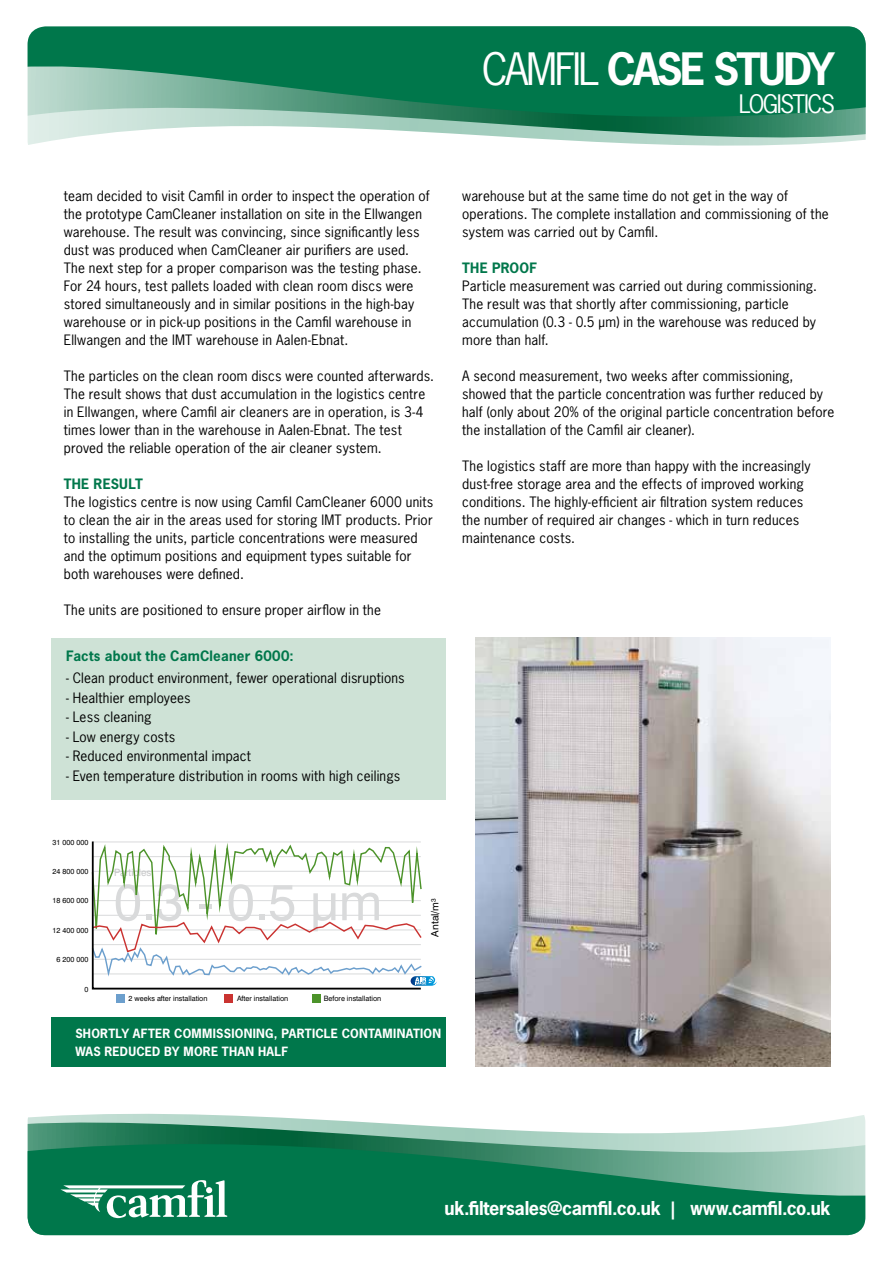
<style>
.page{position:relative;width:893px;height:1263px;background:#fff}
.page>*{position:absolute;margin:0;border:0;box-sizing:border-box;transform-origin:0 0}
.t1{font:700 42px "News Gothic Std";letter-spacing:-.065em;color:#fff}
.t2{font:24px "News Gothic Std";letter-spacing:-.065em;color:#fff}
.t3{font:700 18px "News Gothic Std";letter-spacing:-.015em;color:#fff}
.t4{font:13.5px/18px "News Gothic Std";letter-spacing:.015em;color:#000}
.t5{font:700 13.5px "News Gothic Std";letter-spacing:.02em;color:#00774b}
.t6{font:700 12px/18px "News Gothic Std";letter-spacing:.025em;color:#fff}
.t7{font:10.05px "Swiss 721 BT";color:#c6c7c8}
.t8{font:10.05px "Swiss 721 BT";color:#000}
.t9{font:7.35px "Swiss 721 BT";color:#000}
.s1{font-weight:400}
</style>
<div class="page">
<svg style="left:28px;top:1115px;width:837px;height:120px;background:#409676"></svg>
<svg style="left:60px;top:1179px;width:168px;height:39px"></svg>
<div style="left:51px;top:638px;width:395px;height:161px;background:#cee2d6"></div>
<svg style="left:28px;top:142px;width:808px;height:4px"></svg>
<svg style="left:28px;top:26px;width:838px;height:116px;background:#389270"></svg>
<div style="left:51px;top:1017px;width:395px;height:50px;background:#00774b"></div>
<img style="left:475px;top:638px;width:356px;height:429px">
<div style="left:117px;top:994px;width:8px;height:8px;background:#6c9fcd"></div>
<div style="left:225px;top:994px;width:8px;height:8px;background:#ca3331"></div>
<div style="left:312px;top:994px;width:8px;height:8px;background:#4c932a"></div>
<svg style="left:91px;top:841px;width:332px;height:149px"></svg>
<h1 class="t1" style="left:482px;top:41px;width:355px"><span class="s1">CAMFIL</span> CASE STUDY</h1>
<h2 class="t2" style="left:739px;top:89px;width:98px">LOGISTICS</h2>
<p class="t4" style="left:64px;top:187px;width:368px">team decided to visit Camfil in order to inspect the operation of the prototype CamCleaner installation on site in the Ellwangen warehouse. The result was convincing, since significantly less dust was produced when CamCleaner air purifiers are used.<br>The next step for a proper comparison was the testing phase.<br>For 24 hours, test pallets loaded with clean room discs were stored simultaneously and in similar positions in the high-bay warehouse or in pick-up positions in the Camfil warehouse in Ellwangen and the IMT warehouse in Aalen-Ebnat.</p>
<p class="t4" style="left:64px;top:367px;width:372px">The particles on the clean room discs were counted afterwards.<br>The result shows that dust accumulation in the logistics centre in Ellwangen, where Camfil air cleaners are in operation, is 3-4 times lower than in the warehouse in Aalen-Ebnat. The test proved the reliable operation of the air cleaner system.</p>
<p class="t5" style="left:64px;top:475px;width:81px">THE RESULT</p>
<p class="t4" style="left:64px;top:493px;width:371px">The logistics centre is now using Camfil CamCleaner 6000 units to clean the air in the areas used for storing IMT products. Prior to installing the units, particle concentrations were measured and the optimum positions and equipment types suitable for both warehouses were defined.</p>
<p class="t4" style="left:64px;top:601px;width:319px">The units are positioned to ensure proper airflow in the</p>
<p class="t5" style="left:66px;top:647px;width:229px">Facts about the CamCleaner 6000:</p>
<p class="t4" style="left:66px;top:669px;width:340px">- Clean product environment, fewer operational disruptions</p>
<p class="t4" style="left:66px;top:689px;width:126px">- Healthier employees</p>
<p class="t4" style="left:66px;top:708px;width:87px">- Less cleaning</p>
<p class="t4" style="left:66px;top:728px;width:111px">- Low energy costs</p>
<p class="t4" style="left:66px;top:747px;width:186px">- Reduced environmental impact</p>
<p class="t4" style="left:66px;top:767px;width:336px">- Even temperature distribution in rooms with high ceilings</p>
<p class="t4" style="left:462px;top:187px;width:368px">warehouse but at the same time do not get in the way of operations. The complete installation and commissioning of the system was carried out by Camfil.</p>
<p class="t5" style="left:462px;top:259px;width:76px">THE PROOF</p>
<p class="t4" style="left:462px;top:277px;width:356px">Particle measurement was carried out during commissioning.<br>The result was that shortly after commissioning, particle accumulation (0.3 - 0.5 μm) in the warehouse was reduced by more than half.</p>
<p class="t4" style="left:462px;top:366px;width:374px">A second measurement, two weeks after commissioning, showed that the particle concentration was further reduced by half (only about 20% of the original particle concentration before the installation of the Camfil air cleaner).</p>
<p class="t4" style="left:462px;top:456px;width:350px">The logistics staff are more than happy with the increasingly dust-free storage area and the effects of improved working conditions. The highly-efficient air filtration system reduces the number of required air changes - which in turn reduces maintenance costs.</p>
<p class="t9" style="left:53px;top:837px;width:37px">31 000 000</p>
<p class="t9" style="left:53px;top:867px;width:37px">24 800 000</p>
<p class="t9" style="left:53px;top:896px;width:37px">18 600 000</p>
<p class="t9" style="left:53px;top:926px;width:37px">12 400 000</p>
<p class="t9" style="left:57px;top:955px;width:33px">6 200 000</p>
<p class="t9" style="left:84px;top:984px;width:5px">0</p>
<p class="t7" style="left:114px;top:866px;width:39px">Particles</p>
<p class="t9" style="left:129px;top:994px;width:81px">2 weeks after installation</p>
<p class="t9" style="left:237px;top:994px;width:53px">After installation</p>
<p class="t9" style="left:324px;top:994px;width:59px">Before installation</p>
<p class="t8" style="left:429px;top:937px;width:40px;rotate:-90deg">Antal/m<sup>3</sup></p>
<p class="t6" style="left:75px;top:1024px;width:367px">SHORTLY AFTER COMMISSIONING, PARTICLE CONTAMINATION<br>WAS REDUCED BY MORE THAN HALF</p>
<h3 class="t3" style="left:444px;top:1196px;width:388px">uk.filtersales@camfil.co.uk | www.camfil.co.uk</h3>
</div>
